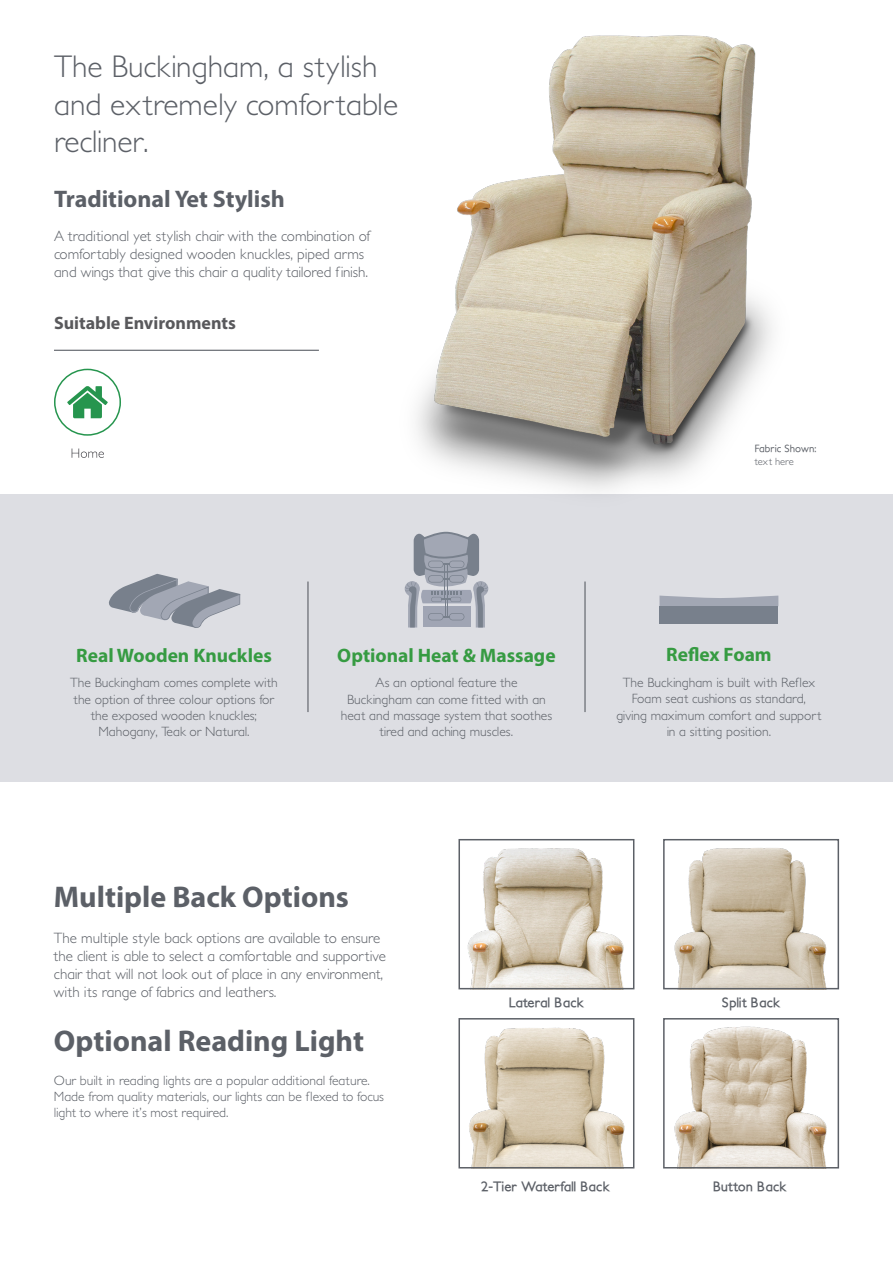
<style>
.page{position:relative;width:893px;height:1263px;background:#fff}
.page>*{position:absolute;margin:0;border:0;box-sizing:border-box;transform-origin:0 0}
.t1{font:300 31.5px "Petita";color:#5c6067}
.Headline{font:700 30px "Myriad Pro";color:#5c6067}
.Subtitle_Text{font:700 24px "Myriad Pro";color:#5c6067}
.t2{font:700 19.5px "Myriad Pro";color:#369b42}
.t3{font:700 18px "Myriad Pro";color:#59595c}
.Paragraph{font:300 15px/18px "Petita";color:#5c6067}
.Paragraph-2{font:300 13.5px/16.2px "Petita";color:#5c6067;text-align:center}
.Paragraph-3{font:700 13.5px "Petita";color:#5c6067}
.Paragraph-4{font:500 10.5px "Petita";color:#5c6067}
.Paragraph-5{font:300 10.5px "Petita";color:#5c6067}
</style>
<div class="page">
<div style="left:0;top:494px;width:893px;height:288px;background:#dddee3"></div>
<img style="left:318px;top:35px;width:454px;height:456px">
<hr style="left:307px;top:581px;width:2px;height:131px;background:#5c6067">
<hr style="left:584px;top:581px;width:2px;height:131px;background:#5c6067">
<hr style="left:54px;top:350px;width:265px;height:1px;background:#5c6067">
<svg style="left:72px;top:448px;width:32px;height:10px"></svg>
<svg style="left:54px;top:369px;width:67px;height:67px"></svg>
<img style="left:467px;top:848px;width:157px;height:138px">
<img style="left:674px;top:848px;width:153px;height:138px">
<img style="left:469px;top:1027px;width:156px;height:138px">
<img style="left:674px;top:1026px;width:153px;height:139px">
<div style="left:458px;top:839px;width:176px;height:150px;border:2px solid #5c6067"></div>
<div style="left:663px;top:839px;width:176px;height:150px;border:2px solid #5c6067"></div>
<div style="left:458px;top:1018px;width:176px;height:150px;border:2px solid #5c6067"></div>
<div style="left:663px;top:1018px;width:176px;height:150px;border:2px solid #5c6067"></div>
<svg style="left:109px;top:574px;width:131px;height:54px"></svg>
<svg style="left:659px;top:596px;width:119px;height:10px"></svg>
<div style="left:659px;top:606px;width:119px;height:17px;background:#78808c"></div>
<svg style="left:405px;top:532px;width:83px;height:95px"></svg>
<p class="t1" style="left:54px;top:48px;width:325px">The Buckingham, a stylish</p>
<p class="t1" style="left:54px;top:86px;width:346px">and extremely comfortable</p>
<p class="t1" style="left:54px;top:123px;width:96px">recliner.</p>
<p class="Subtitle_Text" style="left:54px;top:184px;width:232px">Traditional Yet Stylish</p>
<p class="Paragraph" style="left:54px;top:228px;width:318px">A traditional yet stylish chair with the combination of comfortably designed wooden knuckles, piped arms</p>
<p class="Paragraph" style="left:54px;top:264px;width:316px">and wings that give this chair a quality tailored finish.</p>
<p class="t3" style="left:54px;top:312px;width:183px">Suitable Environments</p>
<p class="Paragraph-4" style="left:755px;top:443px;width:63px">Fabric Shown:</p>
<p class="Paragraph-5" style="left:755px;top:455px;width:41px">text here</p>
<p class="t2" style="left:76px;top:642px;width:197px">Real Wooden Knuckles</p>
<p class="Paragraph-2" style="left:70px;top:675px;width:209px">The Buckingham comes complete with the option of three colour options for the exposed wooden knuckles;</p>
<p class="Paragraph-2" style="left:98px;top:724px;width:153px">Mahogany, Teak or Natural.</p>
<p class="t2" style="left:337px;top:642px;width:220px">Optional Heat &amp; Massage</p>
<p class="Paragraph-2" style="left:375px;top:675px;width:144px">As an optional feature the</p>
<p class="Paragraph-2" style="left:341px;top:691px;width:213px">Buckingham can come fitted with an heat and massage system that soothes tired and aching muscles.</p>
<p class="t2" style="left:666px;top:642px;width:107px">Reflex Foam</p>
<p class="Paragraph-2" style="left:623px;top:675px;width:194px">The Buckingham is built with Reflex<br>Foam seat cushions as standard,</p>
<p class="Paragraph-2" style="left:616px;top:707px;width:207px">giving maximum comfort and support in a sitting position.</p>
<p class="Headline" style="left:54px;top:877px;width:297px">Multiple Back Options</p>
<p class="Paragraph" style="left:54px;top:929px;width:334px">The multiple style back options are available to ensure the client is able to select a comfortable and supportive chair that will not look out of place in any environment, with its range of fabrics and leathers.</p>
<p class="Headline" style="left:54px;top:1021px;width:312px">Optional Reading Light</p>
<p class="Paragraph-2" style="left:54px;top:1073px;width:332px;text-align:left">Our built in reading lights are a popular additional feature.<br>Made from quality materials, our lights can be flexed to focus light to where it’s most required.</p>
<p class="Paragraph-3" style="left:509px;top:994px;width:76px">Lateral Back</p>
<p class="Paragraph-3" style="left:722px;top:994px;width:60px">Split Back</p>
<p class="Paragraph-3" style="left:481px;top:1178px;width:130px">2-Tier Waterfall Back</p>
<p class="Paragraph-3" style="left:713px;top:1178px;width:75px">Button Back</p>
</div>
